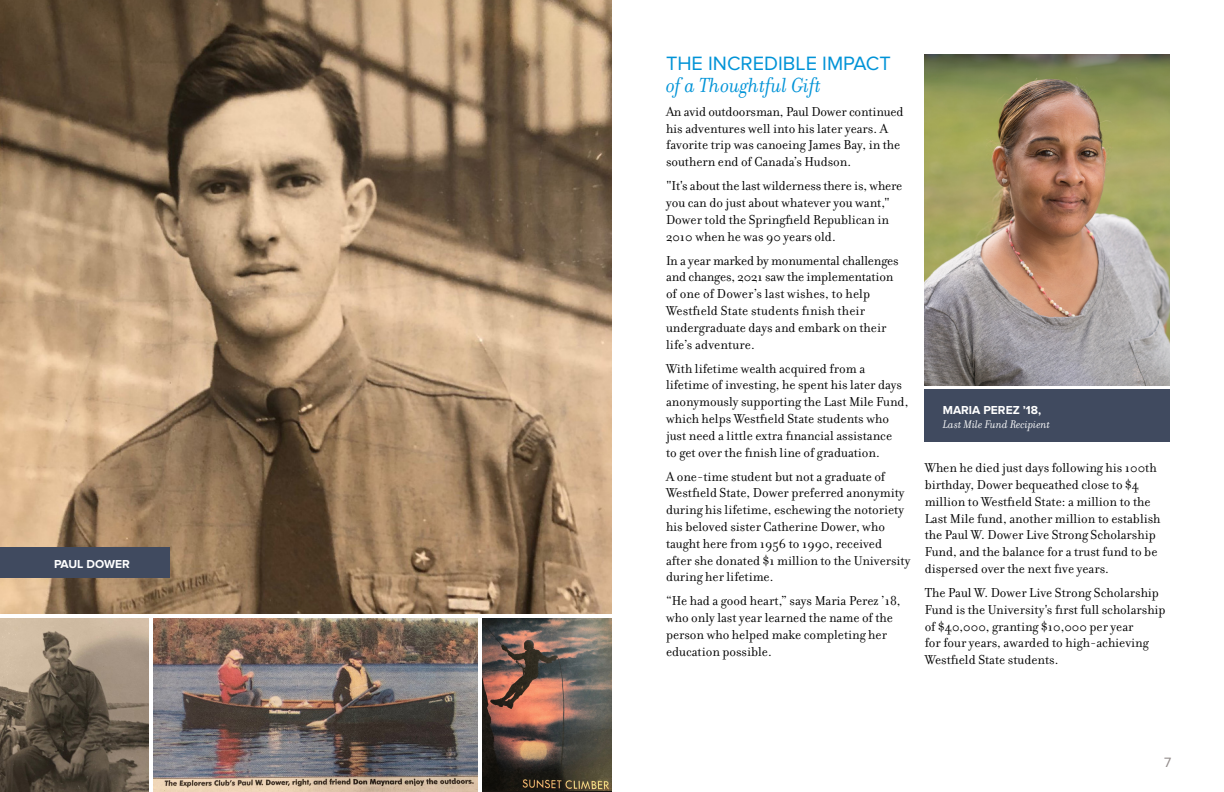
<style>
.page{position:relative;width:1224px;height:792px;background:#fff}
.page>*{position:absolute;margin:0;border:0;box-sizing:border-box;transform-origin:0 0}
.t1{font:italic 22px "Filosofia OT";color:#0093d7}
.t2{font:20px "Proxima Nova";color:#0093d7}
.t3{font:14px/16.8px "Filosofia OT";color:#000}
.t4{font:14px "Proxima Nova";color:#928b8a}
.t5{font:700 12px "Proxima Nova";color:#fff}
.t6{font:italic 12px "Filosofia OT";color:#fff}
</style>
<div class="page">
<img style="left:154px;top:618px;width:324px;height:174px">
<img style="left:483px;top:618px;width:129px;height:173px">
<img style="left:0;top:618px;width:149px;height:174px">
<div style="left:925px;top:389px;width:245px;height:53px;background:#404a5f"></div>
<img style="left:0;top:0;width:612px;height:614px">
<img style="left:925px;top:54px;width:245px;height:331px">
<div style="left:0;top:548px;width:170px;height:30px;background:#404a5f"></div>
<p class="t5" style="left:54px;top:557px;width:77px">PAUL DOWER</p>
<h2 class="t2" style="left:666px;top:52px;width:226px">THE INCREDIBLE IMPACT</h2>
<h1 class="t1" style="left:666px;top:73px;width:157px">of a Thoughtful Gift</h1>
<p class="t3" style="left:666px;top:103px;width:239px">An avid outdoorsman, Paul Dower continued his adventures well into his later years. A favorite trip was canoeing James Bay, in the southern end of Canada’s Hudson.</p>
<p class="t3" style="left:666px;top:178px;width:238px">"It's about the last wilderness there is, where you can do just about whatever you want," Dower told the Springfield Republican in 2010 when he was 90 years old.</p>
<p class="t3" style="left:666px;top:252px;width:234px">In a year marked by monumental challenges and changes, 2021 saw the implementation of one of Dower’s last wishes, to help Westfield State students finish their undergraduate days and embark on their life’s adventure.</p>
<p class="t3" style="left:666px;top:360px;width:244px">With lifetime wealth acquired from a lifetime of investing, he spent his later days anonymously supporting the Last Mile Fund, which helps Westfield State students who just need a little extra financial assistance<br>to get over the finish line of graduation.</p>
<p class="t3" style="left:666px;top:468px;width:246px">A one-time student but not a graduate of Westfield State, Dower preferred anonymity during his lifetime, eschewing the notoriety his beloved sister Catherine Dower, who taught here from 1956 to 1990, received after she donated $1 million to the University during her lifetime.</p>
<p class="t3" style="left:666px;top:593px;width:236px">“He had a good heart,” says Maria Perez ’18, who only last year learned the name of the person who helped make completing her education possible.</p>
<p class="t5" style="left:943px;top:403px;width:100px">MARIA PEREZ ’18,</p>
<p class="t6" style="left:943px;top:418px;width:109px">Last Mile Fund Recipient</p>
<p class="t3" style="left:925px;top:460px;width:237px">When he died just days following his 100th birthday, Dower bequeathed close to $4 million to Westfield State: a million to the Last Mile fund, another million to establish the Paul W. Dower Live Strong Scholarship Fund, and the balance for a trust fund to be dispersed over the next five years.</p>
<p class="t3" style="left:925px;top:584px;width:242px">The Paul W. Dower Live Strong Scholarship Fund is the University's first full scholarship of $40,000, granting $10,000 per year<br>for four years, awarded to high-achieving Westfield State students.</p>
<p class="t4" style="left:1164px;top:754px;width:9px">7</p>
</div>
